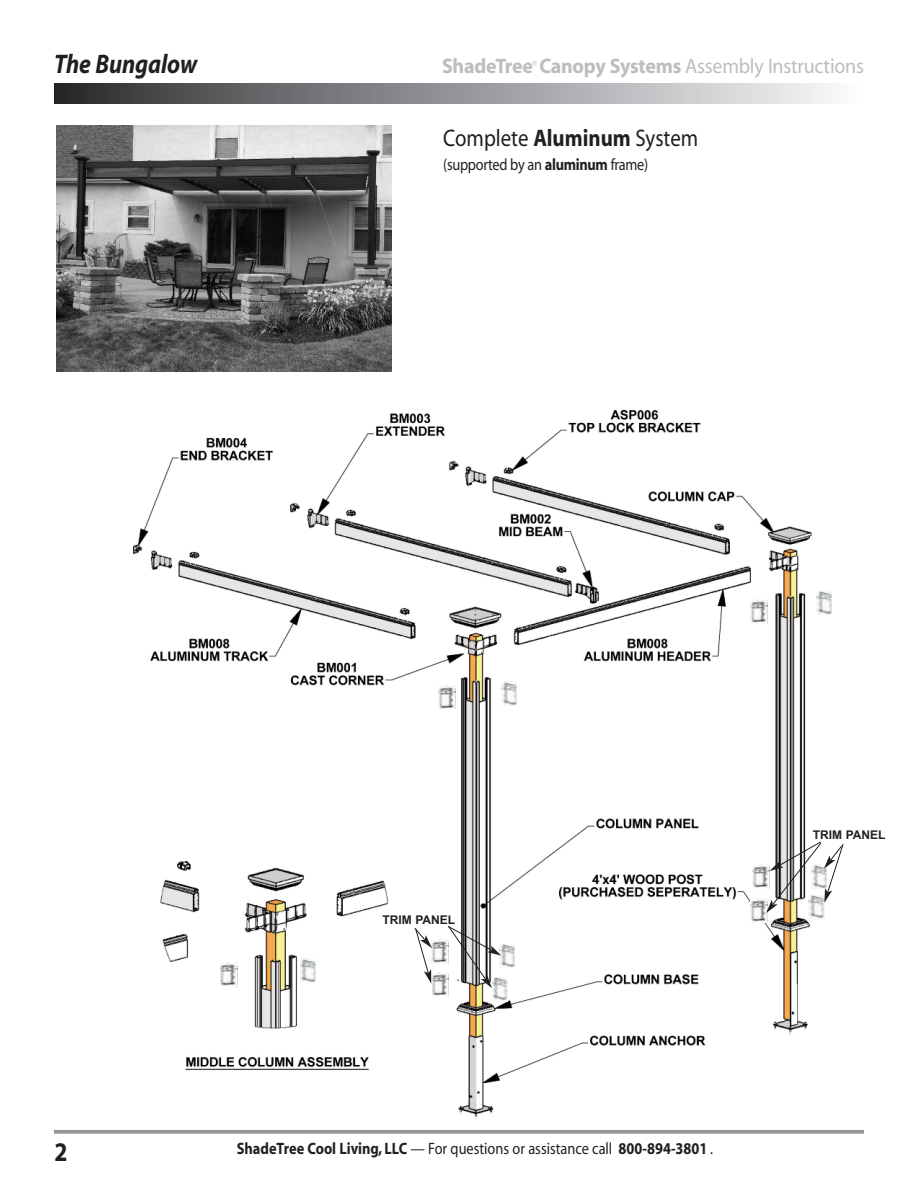
<style>
.page{position:relative;width:918px;height:1188px;background:#fff}
.page>*{position:absolute;margin:0;border:0;box-sizing:border-box;transform-origin:0 0}
.t1{font:italic 700 27px "Myriad";letter-spacing:-.005em;color:#231f20;scale:.87 1}
.t2{font:700 27px "Myriad";color:#231f20;scale:.87 1}
.t3{font:24px "Myriad";color:#231f20;scale:.87 1}
.t4{font:700 21px "Myriad";letter-spacing:-.01em;color:#bcbdc0;scale:.95 1}
.t5{font:700 16.5px "Myriad";color:#231f20;scale:.87 1}
.t6{font:16.5px "Myriad";letter-spacing:-.02em;color:#231f20;scale:.87 1}
.t7{font:700 12px "Arial";color:#231f20}
.s1{font-weight:400}
.s2{font-weight:700}
</style>
<div class="page">
<img style="left:133px;top:410px;width:692px;height:708px">
<img style="left:56px;top:125px;width:336px;height:246px">
<svg style="left:54px;top:1130px;width:810px;height:4px;background:#9a9c9f"></svg>
<div style="left:54px;top:84px;width:810px;height:20px;background:linear-gradient(to right,#2d2d2f,#fbfdff)"></div>
<img style="left:220px;top:962px;width:17px;height:24px">
<img style="left:439px;top:685px;width:17px;height:24px">
<img style="left:751px;top:599px;width:16px;height:24px">
<img style="left:300px;top:959px;width:16px;height:24px">
<img style="left:502px;top:682px;width:15px;height:24px">
<img style="left:817px;top:591px;width:15px;height:24px">
<img style="left:501px;top:944px;width:14px;height:24px">
<img style="left:809px;top:913px;width:15px;height:6px">
<img style="left:492px;top:977px;width:16px;height:24px">
<img style="left:432px;top:939px;width:16px;height:24px">
<img style="left:432px;top:972px;width:17px;height:24px">
<img style="left:753px;top:864px;width:13px;height:24px">
<img style="left:751px;top:898px;width:16px;height:24px">
<svg style="left:414px;top:928px;width:18px;height:56px"></svg>
<svg style="left:448px;top:926px;width:53px;height:62px"></svg>
<svg style="left:766px;top:842px;width:78px;height:71px"></svg>
<h1 class="t1" style="left:54px;top:54px;width:166px">The Bungalow</h1>
<p class="t4" style="left:442px;top:58px;width:446px">ShadeTree<sup>®</sup> Canopy Systems <span class="s1">Assembly Instructions</span></p>
<h2 class="t3" style="left:443px;top:129px;width:295px">Complete <span class="s2">Aluminum</span> System</h2>
<p class="t6" style="left:443px;top:158px;width:237px">(supported by an <span class="s2">aluminum</span> frame)</p>
<h1 class="t2" style="left:54px;top:1142px;width:16px">2</h1>
<p class="t7" style="left:382px;top:913px;width:74px">TRIM PANEL</p>
<p class="t5" style="left:237px;top:1142px;width:549px">ShadeTree Cool Living, LLC <span class="s1">— For questions or assistance call</span> 800-894-3801 <span class="s1">.</span></p>
<p class="t7" style="left:813px;top:827px;width:74px">TRIM PANEL</p>
</div>
